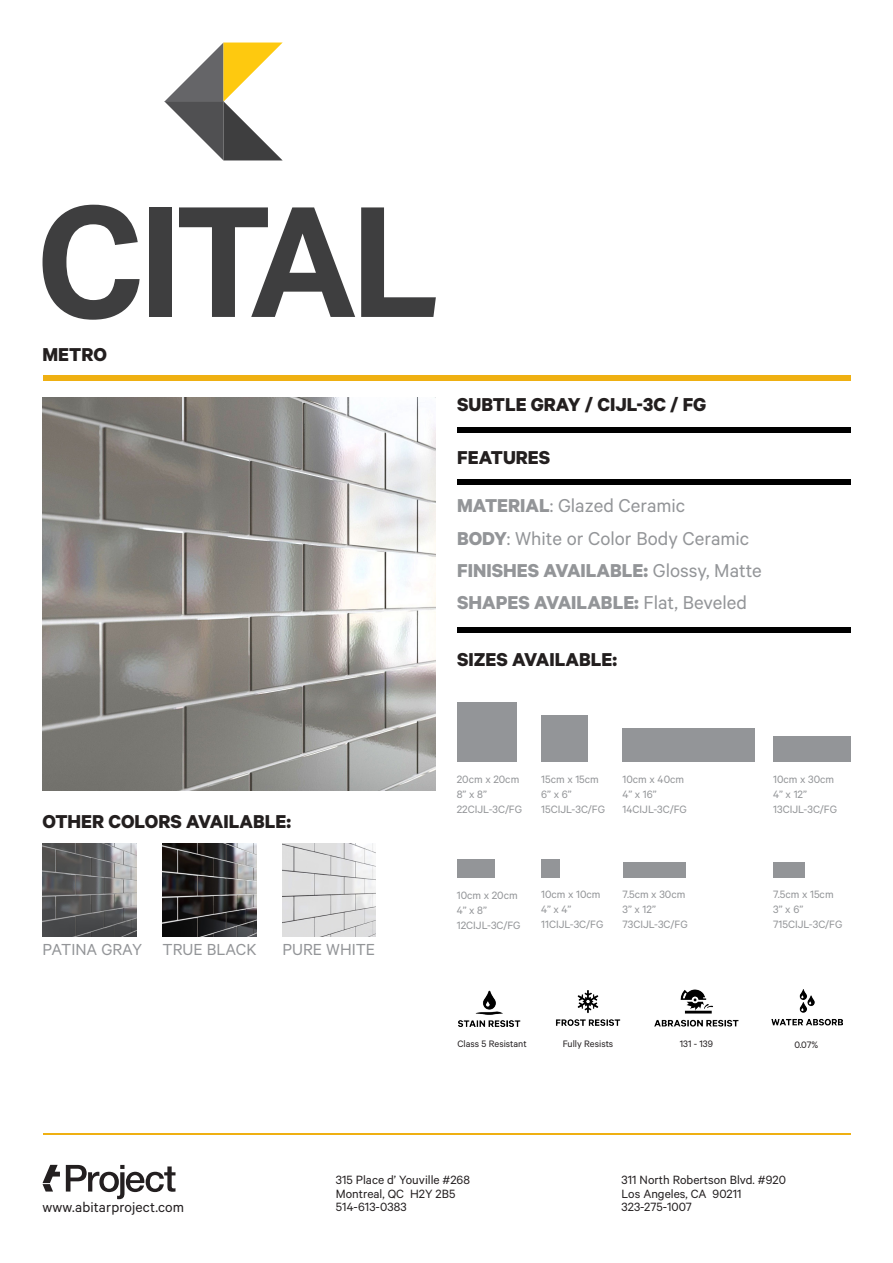
<style>
.page{position:relative;width:893px;height:1263px;background:#fff}
.page>*{position:absolute;margin:0;border:0;box-sizing:border-box;transform-origin:0 0}
.t1{font:21px/32.2px "Calibre";color:#939598}
.Calibre_Headings{font:700 21px "Calibre";color:#231f1f}
.Small_Infos{font:18px "Calibre";color:#939598}
.t2{font:15.75px "Calibre";letter-spacing:.01em;color:#231f20}
.t3{font:13.5px/13.5px "Calibre";color:#231f20}
.Body_Text{font:12px "Calibre";color:#939598}
.t4{font:10.5px "Calibre";color:#231f20}
.s1{font-weight:700}
</style>
<div class="page">
<img style="left:771px;top:990px;width:71px;height:36px">
<svg style="left:43px;top:205px;width:97px;height:115px"></svg>
<div style="left:149px;top:207px;width:22px;height:110px;background:#3e3e3f"></div>
<svg style="left:179px;top:207px;width:176px;height:110px"></svg>
<svg style="left:361px;top:207px;width:75px;height:110px"></svg>
<svg style="left:164px;top:43px;width:118px;height:117px"></svg>
<div style="left:457px;top:427px;width:393px;height:6px;background:#000"></div>
<div style="left:457px;top:627px;width:393px;height:6px;background:#000"></div>
<div style="left:457px;top:479px;width:393px;height:5px;background:#000"></div>
<div style="left:43px;top:375px;width:807px;height:6px;background:#efb012"></div>
<hr style="left:43px;top:1134px;width:807px;height:1px;background:#efb012">
<svg style="left:43px;top:1165px;width:17px;height:26px"></svg>
<svg style="left:66px;top:1165px;width:110px;height:34px"></svg>
<img style="left:458px;top:990px;width:63px;height:36px">
<img style="left:556px;top:990px;width:65px;height:36px">
<img style="left:654px;top:989px;width:85px;height:38px">
<div style="left:457px;top:703px;width:60px;height:59px;background:#939598"></div>
<div style="left:541px;top:715px;width:47px;height:47px;background:#939598"></div>
<div style="left:622px;top:728px;width:133px;height:33px;background:#939598"></div>
<div style="left:773px;top:736px;width:77px;height:26px;background:#939598"></div>
<div style="left:457px;top:859px;width:37px;height:19px;background:#939598"></div>
<div style="left:541px;top:859px;width:19px;height:19px;background:#939598"></div>
<div style="left:623px;top:862px;width:62px;height:16px;background:#939598"></div>
<div style="left:773px;top:862px;width:31px;height:16px;background:#939598"></div>
<img style="left:43px;top:398px;width:393px;height:393px">
<img style="left:43px;top:843px;width:93px;height:93px">
<img style="left:162px;top:843px;width:94px;height:93px">
<img style="left:282px;top:843px;width:94px;height:93px">
<h1 class="Calibre_Headings" style="left:43px;top:342px;width:66px">METRO</h1>
<h1 class="Calibre_Headings" style="left:43px;top:809px;width:250px">OTHER COLORS AVAILABLE:</h1>
<p class="Small_Infos" style="left:43px;top:939px;width:101px">PATINA GRAY</p>
<p class="Small_Infos" style="left:162px;top:939px;width:96px">TRUE BLACK</p>
<p class="Small_Infos" style="left:282px;top:939px;width:94px">PURE WHITE</p>
<p class="Calibre_Headings" style="left:457px;top:392px;width:251px">SUBTLE GRAY / CIJL-3C / FG</p>
<h1 class="Calibre_Headings" style="left:457px;top:445px;width:95px">FEATURES</h1>
<h1 class="t1" style="left:457px;top:489px;width:306px"><span class="s1">MATERIAL</span>: Glazed Ceramic<br><span class="s1">BODY</span>: White or Color Body Ceramic<br><span class="s1">FINISHES AVAILABLE:</span> Glossy, Matte<br><span class="s1">SHAPES AVAILABLE:</span> Flat, Beveled</h1>
<h1 class="Calibre_Headings" style="left:457px;top:646px;width:161px">SIZES AVAILABLE:</h1>
<p class="Body_Text" style="left:457px;top:772px;width:64px">20cm x 20cm</p>
<p class="Body_Text" style="left:457px;top:787px;width:32px">8” x 8”</p>
<p class="Body_Text" style="left:457px;top:802px;width:67px">22CIJL-3C/FG</p>
<p class="Body_Text" style="left:541px;top:772px;width:59px">15cm x 15cm</p>
<p class="Body_Text" style="left:541px;top:787px;width:32px">6” x 6”</p>
<p class="Body_Text" style="left:541px;top:802px;width:65px">15CIJL-3C/FG</p>
<p class="Body_Text" style="left:622px;top:772px;width:63px">10cm x 40cm</p>
<p class="Body_Text" style="left:622px;top:787px;width:36px">4” x 16”</p>
<p class="Body_Text" style="left:622px;top:802px;width:66px">14CIJL-3C/FG</p>
<p class="Body_Text" style="left:773px;top:772px;width:62px">10cm x 30cm</p>
<p class="Body_Text" style="left:773px;top:787px;width:35px">4” x 12”</p>
<p class="Body_Text" style="left:773px;top:802px;width:65px">13CIJL-3C/FG</p>
<p class="Body_Text" style="left:457px;top:888px;width:62px">10cm x 20cm</p>
<p class="Body_Text" style="left:457px;top:903px;width:32px">4” x 8”</p>
<p class="Body_Text" style="left:457px;top:918px;width:65px">12CIJL-3C/FG</p>
<p class="Body_Text" style="left:541px;top:888px;width:61px">10cm x 10cm</p>
<p class="Body_Text" style="left:541px;top:903px;width:32px">4” x 4”</p>
<p class="Body_Text" style="left:541px;top:918px;width:64px">11CIJL-3C/FG</p>
<p class="Body_Text" style="left:622px;top:888px;width:64px">7.5cm x 30cm</p>
<p class="Body_Text" style="left:622px;top:903px;width:35px">3” x 12”</p>
<p class="Body_Text" style="left:622px;top:918px;width:67px">73CIJL-3C/FG</p>
<p class="Body_Text" style="left:773px;top:888px;width:62px">7.5cm x 15cm</p>
<p class="Body_Text" style="left:773px;top:903px;width:32px">3” x 6”</p>
<p class="Body_Text" style="left:773px;top:918px;width:71px">715CIJL-3C/FG</p>
<p class="t4" style="left:457px;top:1038px;width:71px">Class 5 Resistant</p>
<p class="t4" style="left:680px;top:1038px;width:35px">131 - 139</p>
<p class="t4" style="left:563px;top:1038px;width:52px">Fully Resists</p>
<p class="t4" style="left:794px;top:1038px;width:25px">0.07%</p>
<p class="t3" style="left:336px;top:1173px;width:136px">315 Place d’ Youville #268<br>Montreal, QC H2Y 2B5<br>514-613-0383</p>
<p class="t3" style="left:622px;top:1173px;width:166px">311 North Robertson Blvd. #920<br>Los Angeles, CA 90211</p>
<h3 class="t2" style="left:43px;top:1197px;width:143px">www.abitarproject.com</h3>
<p class="t3" style="left:622px;top:1200px;width:72px">323-275-1007</p>
</div>
